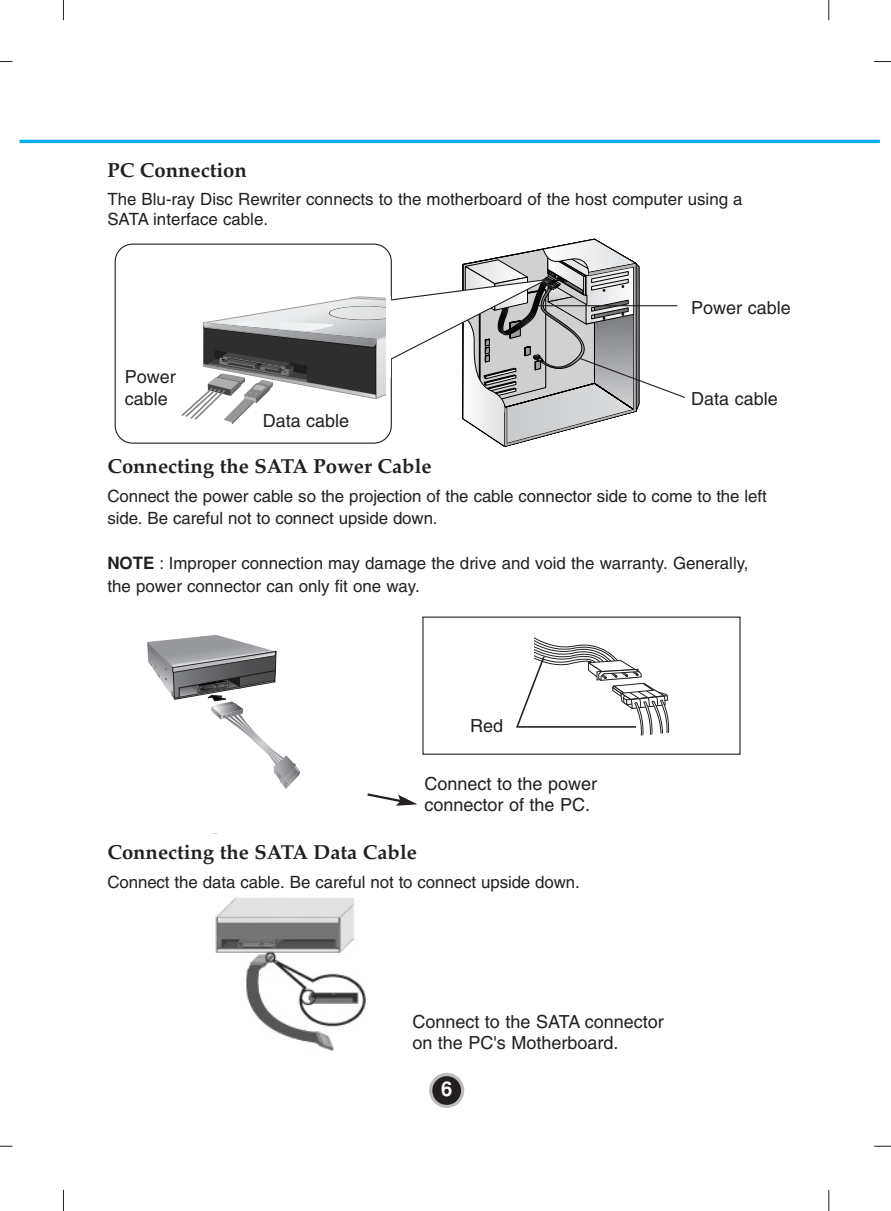
<style>
.page{position:relative;width:891px;height:1211px;background:#fff}
.page>*{position:absolute;margin:0;border:0;box-sizing:border-box;transform-origin:0 0}
.t1{font:700 20.25px "Palatino";color:#231f20}
.t2{font:700 20.25px "Helvetica";color:#fff}
.t3{font:18px/21.6px "Helvetica";color:#231f20}
.t4{font:16.88px/22.5px "Helvetica";color:#231f20}
.s1{font-weight:700}
</style>
<div class="page">
<svg style="left:63px;top:0;width:1px;height:20px"></svg>
<svg style="left:828px;top:0;width:1px;height:20px"></svg>
<svg style="left:63px;top:1189px;width:1px;height:21px"></svg>
<svg style="left:828px;top:1189px;width:1px;height:21px"></svg>
<svg style="left:0;top:61px;width:12px;height:1px"></svg>
<svg style="left:0;top:1145px;width:12px;height:1px"></svg>
<svg style="left:874px;top:61px;width:17px;height:1px"></svg>
<svg style="left:874px;top:1145px;width:17px;height:1px"></svg>
<svg style="left:429px;top:1072px;width:35px;height:35px"></svg>
<div style="left:432px;top:1076px;width:29px;height:28px;background:#231f20;border-radius:50%"></div>
<hr style="left:20px;top:140px;width:860px;height:3px;background:#00aeef">
<svg style="left:181px;top:238px;width:504px;height:209px"></svg>
<svg style="left:147px;top:635px;width:153px;height:154px"></svg>
<svg style="left:367px;top:793px;width:50px;height:12px"></svg>
<svg style="left:489px;top:617px;width:181px;height:119px"></svg>
<hr style="left:518px;top:726px;width:118px;height:1px;background:#231f20">
<div style="left:440px;top:717px;width:65px;height:26px;background:#fff"></div>
<img style="left:215px;top:897px;width:151px;height:154px">
<p class="t1" style="left:107px;top:162px;width:141px">PC Connection</p>
<p class="t4" style="left:107px;top:191px;width:637px;line-height:20.2px">The Blu-ray Disc Rewriter connects to the motherboard of the host computer using a<br>SATA interface cable.</p>
<p class="t3" style="left:125px;top:368px;width:53px">Power cable</p>
<p class="t3" style="left:263px;top:412px;width:88px">Data cable</p>
<p class="t3" style="left:691px;top:298px;width:101px">Power cable</p>
<p class="t3" style="left:691px;top:389px;width:88px">Data cable</p>
<p class="t1" style="left:107px;top:458px;width:326px">Connecting the SATA Power Cable</p>
<p class="t4" style="left:107px;top:486px;width:661px">Connect the power cable so the projection of the cable connector side to come to the left side. Be careful not to connect upside down.</p>
<p class="t4" style="left:107px;top:554px;width:643px"><span class="s1">NOTE</span> : Improper connection may damage the drive and void the warranty. Generally, the power connector can only fit one way.</p>
<p class="t3" style="left:470px;top:716px;width:35px">Red</p>
<p class="t3" style="left:425px;top:774px;width:174px">Connect to the power connector of the PC.</p>
<p class="t1" style="left:107px;top:844px;width:311px">Connecting the SATA Data Cable</p>
<p class="t4" style="left:107px;top:872px;width:474px">Connect the data cable. Be careful not to connect upside down.</p>
<p class="t3" style="left:412px;top:1012px;width:253px">Connect to the SATA connector on the PC's Motherboard.</p>
<p class="t2" style="left:441px;top:1081px;width:13px">6</p>
</div>
